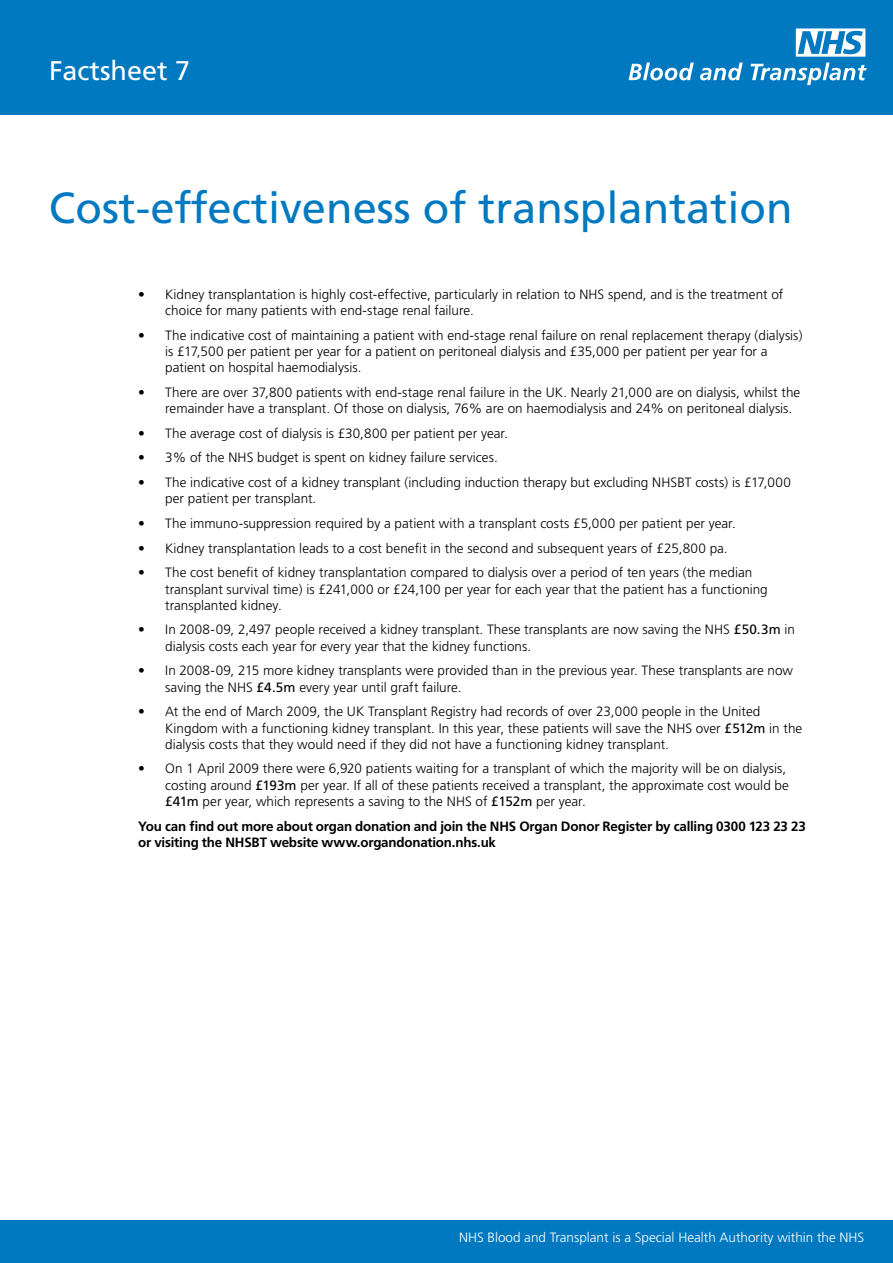
<style>
.page{position:relative;width:893px;height:1263px;background:#fff}
.page>*{position:absolute;margin:0;border:0;box-sizing:border-box;transform-origin:0 0}
.t1{font:43.5px "Frutiger";color:#0079c1}
.t2{font:27px "Frutiger";color:#fff}
.t3{font:300 13.5px/16.2px "Frutiger";color:#000}
.t4{font:700 13.5px/16.2px "Frutiger";letter-spacing:-.015em;color:#000}
.t5{font:300 13.5px "Frutiger";color:#fff}
.s1{font-weight:400}
</style>
<div class="page">
<div style="left:0;top:0;width:893px;height:115px;background:#0079c1"></div>
<svg style="left:796px;top:28px;width:69px;height:29px"></svg>
<svg style="left:629px;top:63px;width:65px;height:17px"></svg>
<svg style="left:700px;top:63px;width:43px;height:17px"></svg>
<svg style="left:750px;top:63px;width:117px;height:22px"></svg>
<div style="left:0;top:1220px;width:893px;height:43px;background:#0079c1"></div>
<h2 class="t2" style="left:49px;top:54px;width:143px">Factsheet 7</h2>
<h1 class="t1" style="left:49px;top:183px;width:745px">Cost-effectiveness of transplantation</h1>
<p class="t3" style="left:165px;top:286px;width:620px;text-indent:-27px">• Kidney transplantation is highly cost-effective, particularly in relation to NHS spend, and is the treatment of choice for many patients with end-stage renal failure.</p>
<p class="t3" style="left:165px;top:327px;width:639px;text-indent:-27px">• The indicative cost of maintaining a patient with end-stage renal failure on renal replacement therapy (dialysis) is £17,500 per patient per year for a patient on peritoneal dialysis and £35,000 per patient per year for a patient on hospital haemodialysis.</p>
<p class="t3" style="left:165px;top:384px;width:637px;text-indent:-27px">• There are over 37,800 patients with end-stage renal failure in the UK. Nearly 21,000 are on dialysis, whilst the remainder have a transplant. Of those on dialysis, 76% are on haemodialysis and 24% on peritoneal dialysis.</p>
<p class="t3" style="left:138px;top:425px;width:371px">• The average cost of dialysis is £30,800 per patient per year.</p>
<p class="t3" style="left:138px;top:449px;width:361px">• 3% of the NHS budget is spent on kidney failure services.</p>
<p class="t3" style="left:165px;top:474px;width:627px;text-indent:-27px">• The indicative cost of a kidney transplant (including induction therapy but excluding NHSBT costs) is £17,000 per patient per transplant.</p>
<p class="t3" style="left:138px;top:515px;width:599px">• The immuno-suppression required by a patient with a transplant costs £5,000 per patient per year.</p>
<p class="t3" style="left:138px;top:540px;width:591px">• Kidney transplantation leads to a cost benefit in the second and subsequent years of £25,800 pa.</p>
<p class="t3" style="left:165px;top:565px;width:604px;text-indent:-27px">• The cost benefit of kidney transplantation compared to dialysis over a period of ten years (the median transplant survival time) is £241,000 or £24,100 per year for each year that the patient has a functioning transplanted kidney.</p>
<p class="t3" style="left:165px;top:622px;width:631px;text-indent:-27px">• In 2008-09, 2,497 people received a kidney transplant. These transplants are now saving the NHS <span class="s1">£50.3m</span> in dialysis costs each year for every year that the kidney functions.</p>
<p class="t3" style="left:165px;top:663px;width:629px;text-indent:-27px">• In 2008-09, 215 more kidney transplants were provided than in the previous year. These transplants are now saving the NHS <span class="s1">£4.5m</span> every year until graft failure.</p>
<p class="t3" style="left:165px;top:703px;width:639px;text-indent:-27px">• At the end of March 2009, the UK Transplant Registry had records of over 23,000 people in the United<br>Kingdom with a functioning kidney transplant. In this year, these patients will save the NHS over <span class="s1">£512m</span> in the dialysis costs that they would need if they did not have a functioning kidney transplant.</p>
<p class="t3" style="left:165px;top:761px;width:625px;text-indent:-27px">• On 1 April 2009 there were 6,920 patients waiting for a transplant of which the majority will be on dialysis, costing around <span class="s1">£193m</span> per year. If all of these patients received a transplant, the approximate cost would be <span class="s1">£41m</span> per year, which represents a saving to the NHS of <span class="s1">£152m</span> per year.</p>
<p class="t4" style="left:138px;top:817px;width:669px">You can find out more about organ donation and join the NHS Organ Donor Register by calling 0300 123 23 23 or visiting the NHSBT website www.organdonation.nhs.uk</p>
<p class="t5" style="left:459px;top:1230px;width:407px">NHS Blood and Transplant is a Special Health Authority within the NHS</p>
</div>
